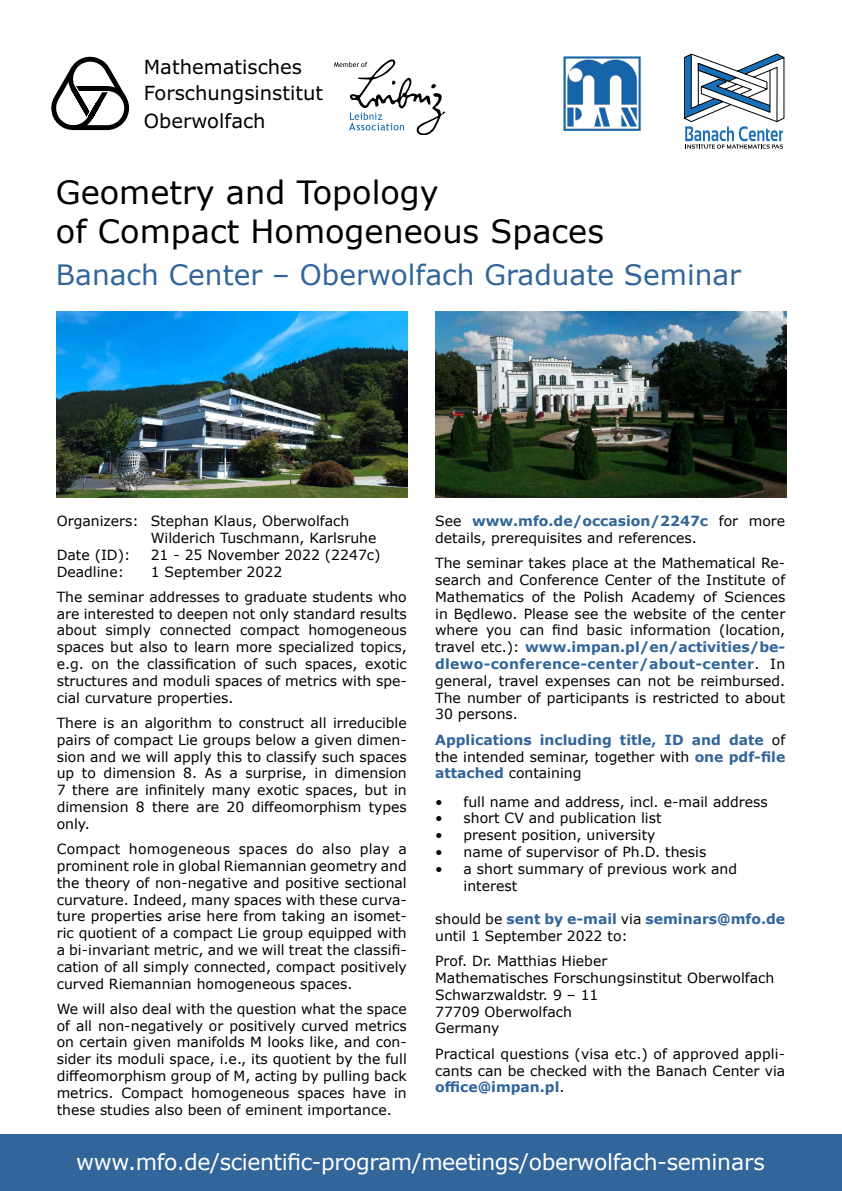
<style>
.page{position:relative;width:842px;height:1191px;background:#fff}
.page>*{position:absolute;margin:0;border:0;box-sizing:border-box;transform-origin:0 0}
.t1{font:32px/38.4px "Verdana";color:#000}
.t2{font:28px "Verdana";color:#326599}
.t3{font:22px "Verdana";letter-spacing:-.02em;color:#fff}
.t4{font:19.5px/27.3px "Verdana";color:#000}
.t5{font:14px/16.8px "Verdana";color:#000;text-align:justify}
.t6{font:700 14px/16.8px "Verdana";color:#326599;text-align:justify}
.s1{font-weight:700;color:#326599}
.s2{font-weight:400;color:#000}
</style>
<div class="page">
<div style="left:0;top:1134px;width:842px;height:57px;background:#326599"></div>
<svg style="left:334px;top:59px;width:111px;height:76px"></svg>
<img style="left:57px;top:312px;width:350px;height:185px">
<img style="left:436px;top:312px;width:350px;height:185px">
<img style="left:564px;top:57px;width:77px;height:73px">
<svg style="left:684px;top:54px;width:101px;height:95px"></svg>
<svg style="left:51px;top:56px;width:79px;height:75px"></svg>
<h3 class="t4" style="left:144px;top:53px;width:181px">Mathematisches<br>Forschungsinstitut<br>Oberwolfach</h3>
<h1 class="t1" style="left:56px;top:173px;width:550px">Geometry and Topology<br>of Compact Homogeneous Spaces</h1>
<h2 class="t2" style="left:56px;top:255px;width:687px">Banach Center – Oberwolfach Graduate Seminar</h2>
<p class="t5" style="left:57px;top:512px;width:294px">Organizers: Stephan Klaus, Oberwolfach</p>
<p class="t5" style="left:151px;top:529px;width:227px">Wilderich Tuschmann, Karlsruhe</p>
<p class="t5" style="left:57px;top:546px;width:75px">Date (ID):</p>
<p class="t5" style="left:151px;top:546px;width:231px">21 - 25 November 2022 (2247c)</p>
<p class="t5" style="left:57px;top:563px;width:69px">Deadline:</p>
<p class="t5" style="left:57px;top:558px;width:352px;line-height:25.3px;text-indent:94px">1 September 2022<br>The seminar addresses to graduate students who</p>
<p class="t5" style="left:57px;top:605px;width:352px">are interested to deepen not only standard results about simply connected compact homogeneous spaces but also to learn more specialized topics, e.g. on the classification of such spaces, exotic structures and moduli spaces of metrics with spe&shy;cial curvature properties.</p>
<p class="t5" style="left:57px;top:714px;width:352px">There is an algorithm to construct all irreducible pairs of compact Lie groups below a given dimen&shy;sion and we will apply this to classify such spaces up to dimension 8. As a surprise, in dimension 7 there are infinitely many exotic spaces, but in dimension 8 there are 20 diffeomorphism types only.</p>
<p class="t5" style="left:57px;top:840px;width:352px">Compact homogeneous spaces do also play a prominent role in global Riemannian geometry and the theory of non-negative and positive sectional curvature. Indeed, many spaces with these curva&shy;ture properties arise here from taking an isomet&shy;ric quotient of a compact Lie group equipped with a bi-invariant metric, and we will treat the classifi&shy;cation of all simply connected, compact positively curved Riemannian homogeneous spaces.</p>
<p class="t5" style="left:57px;top:1000px;width:352px">We will also deal with the question what the space of all non-negatively or positively curved metrics on certain given manifolds M looks like, and con&shy;sider its moduli space, i.e., its quotient by the full diffeomorphism group of M, acting by pulling back metrics. Compact homogeneous spaces have in these studies also been of eminent importance.</p>
<p class="t5" style="left:435px;top:512px;width:352px">See <span class="s1">www.mfo.de/occasion/2247c</span> for more details, prerequisites and references.</p>
<p class="t5" style="left:435px;top:554px;width:352px">The seminar takes place at the Mathematical Re&shy;search and Conference Center of the Institute of Mathematics of the Polish Academy of Sciences in Będlewo. Please see the website of the center where you can find basic information (location, travel etc.): <span class="s1">www.impan.pl/en/activities/be&shy;dlewo-conference-center/about-center</span>. In general, travel expenses can not be reimbursed.<br>The number of participants is restricted to about 30 persons.</p>
<p class="t6" style="left:435px;top:731px;width:352px">Applications including title, ID and date <span class="s2">of the intended seminar, together with</span> one pdf-file attached <span class="s2">containing</span></p>
<p class="t5" style="left:435px;top:793px;width:334px">• full name and address, incl. e-mail address</p>
<p class="t5" style="left:435px;top:809px;width:228px">• short CV and publication list</p>
<p class="t5" style="left:435px;top:826px;width:222px">• present position, university</p>
<p class="t5" style="left:435px;top:843px;width:273px">• name of supervisor of Ph.D. thesis</p>
<p class="t5" style="left:463px;top:860px;width:275px;text-indent:-28px">• a short summary of previous work and interest</p>
<p class="t5" style="left:435px;top:910px;width:352px">should be <span class="s1">sent by e-mail</span> via <span class="s1">seminars@mfo.de </span>until 1 September 2022 to:</p>
<p class="t5" style="left:435px;top:952px;width:341px;text-align:left">Prof. Dr. Matthias Hieber<br>Mathematisches Forschungsinstitut Oberwolfach<br>Schwarzwaldstr. 9 – 11<br>77709 Oberwolfach<br>Germany</p>
<p class="t5" style="left:435px;top:1045px;width:352px">Practical questions (visa etc.) of approved appli&shy;cants can be checked with the Banach Center via <span class="s1">office@impan.pl</span>.</p>
<h3 class="t3" style="left:76px;top:1146px;width:690px">www.mfo.de/scientific-program/meetings/oberwolfach-seminars</h3>
</div>
